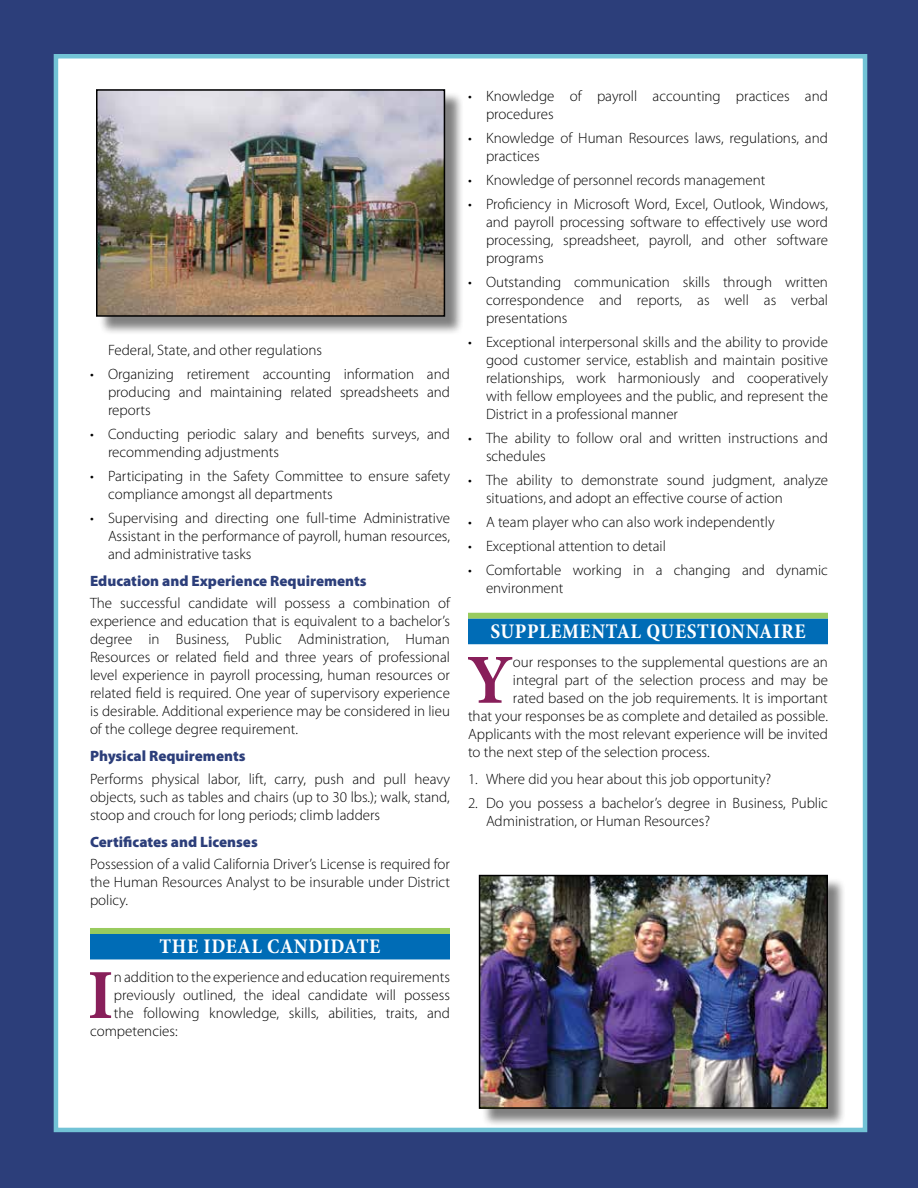
<style>
.page{position:relative;width:918px;height:1188px;background:#2c3e7a}
.page>*{position:absolute;margin:0;border:0;box-sizing:border-box;transform-origin:0 0}
.t1{font:700 70.35px "Minion Pro";color:#881f5a}
.t2{font:700 condensed 21px "Minion Pro";letter-spacing:.03em;color:#fff}
.t3{font:300 15px/18px "Myriad Pro";color:#000;text-align:justify}
.t4{font:900 15px "Myriad Pro";color:#2c3e7a}
</style>
<div class="page">
<div style="left:54px;top:54px;width:813px;height:1078px;background:#fff;border:4px solid #72c3d6"></div>
<div style="left:98px;top:91px;width:366px;height:245px;background:#000;opacity:.5"></div>
<img style="left:99px;top:92px;width:343px;height:222px">
<div style="left:96px;top:89px;width:349px;height:228px;border:2px solid #000"></div>
<div style="left:481px;top:877px;width:366px;height:251px;background:#000;opacity:.5"></div>
<img style="left:482px;top:878px;width:343px;height:228px">
<div style="left:479px;top:875px;width:349px;height:234px;border:2px solid #000"></div>
<div style="left:90px;top:928px;width:360px;height:6px;background:#99cb5e"></div>
<div style="left:90px;top:934px;width:360px;height:25px;background:#006cb6"></div>
<div style="left:468px;top:613px;width:360px;height:6px;background:#99cb5e"></div>
<div style="left:468px;top:619px;width:360px;height:25px;background:#006cb6"></div>
<p class="t3" style="left:108px;top:341px;width:216px">Federal, State, and other regulations</p>
<p class="t3" style="left:108px;top:365px;width:344px;text-indent:-18px">• Organizing retirement accounting information and producing and maintaining related spreadsheets and reports</p>
<p class="t3" style="left:108px;top:425px;width:344px;text-indent:-18px">• Conducting periodic salary and benefits surveys, and recommending adjustments</p>
<p class="t3" style="left:108px;top:467px;width:344px;text-indent:-18px">• Participating in the Safety Committee to ensure safety compliance amongst all departments</p>
<p class="t3" style="left:108px;top:509px;width:344px;text-indent:-18px">• Supervising and directing one full-time Administrative Assistant in the performance of payroll, human resources, and administrative tasks</p>
<p class="t4" style="left:90px;top:571px;width:278px">Education and Experience Requirements</p>
<p class="t3" style="left:90px;top:594px;width:362px">The successful candidate will possess a combination of experience and education that is equivalent to a bachelor’s degree in Business, Public Administration, Human Resources or related field and three years of professional level experience in payroll processing, human resources or related field is required. One year of supervisory experience is desirable. Additional experience may be considered in lieu of the college degree requirement.</p>
<p class="t4" style="left:90px;top:746px;width:157px">Physical Requirements</p>
<p class="t3" style="left:90px;top:770px;width:361px">Performs physical labor, lift, carry, push and pull heavy objects, such as tables and chairs (up to 30 lbs.); walk, stand, stoop and crouch for long periods; climb ladders</p>
<p class="t4" style="left:90px;top:832px;width:169px">Certificates and Licenses</p>
<p class="t3" style="left:90px;top:855px;width:362px">Possession of a valid California Driver’s License is required for the Human Resources Analyst to be insurable under District policy.</p>
<h2 class="t2" style="left:160px;top:932px;width:222px">THE IDEAL CANDIDATE</h2>
<h1 class="t1" style="left:87px;top:946px;width:28px">I</h1>
<p class="t3" style="left:114px;top:968px;width:338px">n addition to the experience and education requirements</p>
<p class="t3" style="left:114px;top:986px;width:338px">previously outlined, the ideal candidate will possess</p>
<p class="t3" style="left:114px;top:1004px;width:338px">the following knowledge, skills, abilities, traits, and</p>
<p class="t3" style="left:90px;top:1022px;width:89px">competencies:</p>
<p class="t3" style="left:486px;top:87px;width:343px;text-indent:-18px">• Knowledge of payroll accounting practices and procedures</p>
<p class="t3" style="left:486px;top:129px;width:343px;text-indent:-18px">• Knowledge of Human Resources laws, regulations, and practices</p>
<p class="t3" style="left:468px;top:171px;width:299px">• Knowledge of personnel records management</p>
<p class="t3" style="left:486px;top:195px;width:344px;text-indent:-18px">• Proficiency in Microsoft Word, Excel, Outlook, Windows, and payroll processing software to effectively use word processing, spreadsheet, payroll, and other software programs</p>
<p class="t3" style="left:486px;top:273px;width:344px;text-indent:-18px">• Outstanding communication skills through written correspondence and reports, as well as verbal presentations</p>
<p class="t3" style="left:486px;top:333px;width:344px;text-indent:-18px">• Exceptional interpersonal skills and the ability to provide good customer service, establish and maintain positive relationships, work harmoniously and cooperatively with fellow employees and the public, and represent the District in a professional manner</p>
<p class="t3" style="left:486px;top:429px;width:343px;text-indent:-18px">• The ability to follow oral and written instructions and schedules</p>
<p class="t3" style="left:486px;top:471px;width:343px;text-indent:-18px">• The ability to demonstrate sound judgment, analyze situations, and adopt an effective course of action</p>
<p class="t3" style="left:468px;top:513px;width:308px">• A team player who can also work independently</p>
<p class="t3" style="left:468px;top:537px;width:199px">• Exceptional attention to detail</p>
<p class="t3" style="left:486px;top:561px;width:344px;text-indent:-18px">• Comfortable working in a changing and dynamic environment</p>
<h2 class="t2" style="left:490px;top:617px;width:317px">SUPPLEMENTAL QUESTIONNAIRE</h2>
<h1 class="t1" style="left:467px;top:631px;width:48px">Y</h1>
<p class="t3" style="left:513px;top:653px;width:317px">our responses to the supplemental questions are an</p>
<p class="t3" style="left:513px;top:671px;width:316px">integral part of the selection process and may be</p>
<p class="t3" style="left:513px;top:689px;width:316px">rated based on the job requirements. It is important</p>
<p class="t3" style="left:468px;top:707px;width:361px">that your responses be as complete and detailed as possible.</p>
<p class="t3" style="left:468px;top:725px;width:362px">Applicants with the most relevant experience will be invited</p>
<p class="t3" style="left:468px;top:743px;width:243px">to the next step of the selection process.</p>
<p class="t3" style="left:468px;top:770px;width:305px">1. Where did you hear about this job opportunity?</p>
<p class="t3" style="left:486px;top:794px;width:343px;text-indent:-18px">2. Do you possess a bachelor’s degree in Business, Public<br>Administration, or Human Resources?</p>
</div>
